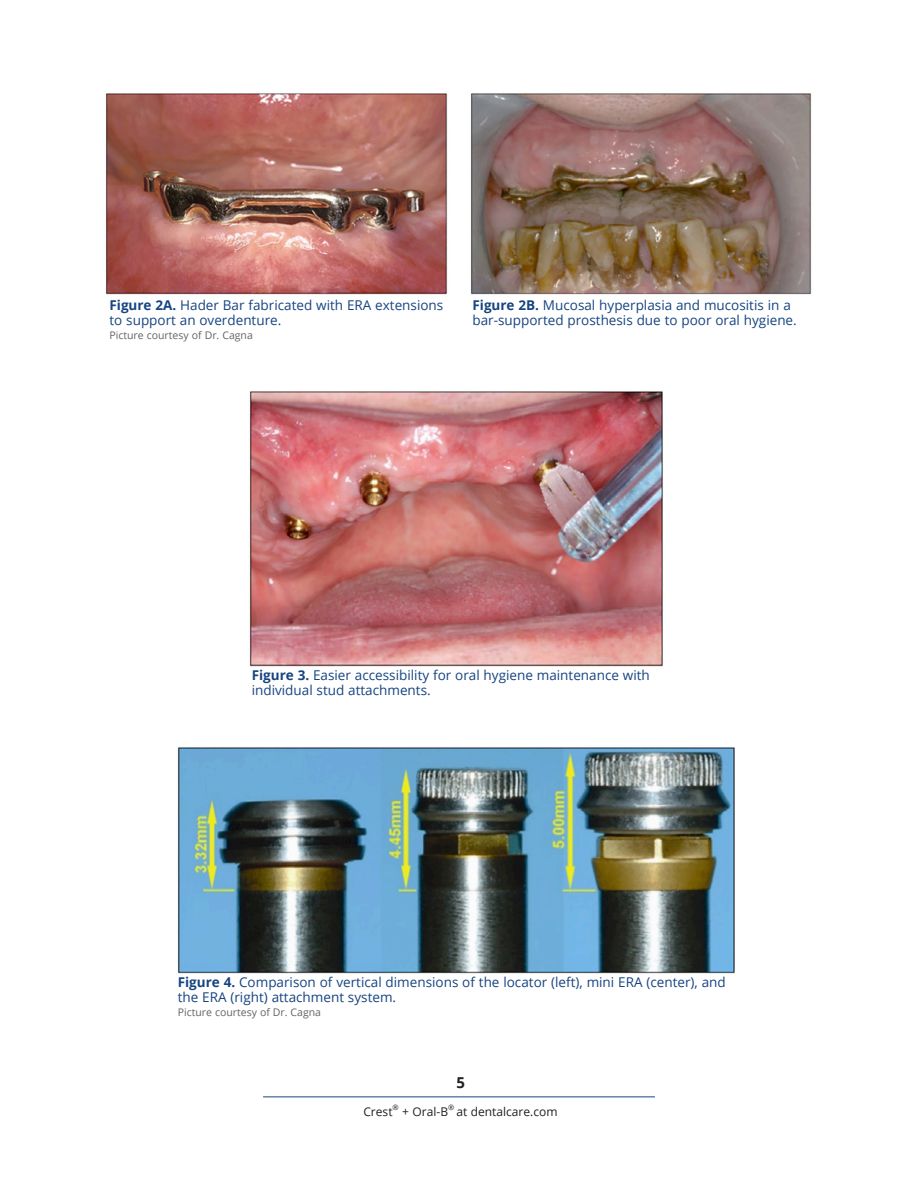
<style>
.page{position:relative;width:918px;height:1188px;background:#fff}
.page>*{position:absolute;margin:0;border:0;box-sizing:border-box;transform-origin:0 0}
.t1{font:700 15px "Open Sans";color:#231f20}
.Figure{font:13.5px/15px "Open Sans";color:#164481}
.t2{font:12px "Open Sans";color:#231f20}
.Figure-2{font:10.5px "Open Sans";color:#636366}
.t3{font:7.5px "Open Sans";color:#231f20}
.s1{font-weight:700}
</style>
<div class="page">
<hr style="left:263px;top:1096px;width:392px;height:1px;background:#164481">
<img style="left:105px;top:93px;width:343px;height:202px">
<img style="left:470px;top:93px;width:342px;height:202px">
<img style="left:249px;top:391px;width:414px;height:276px">
<img style="left:177px;top:747px;width:558px;height:227px">
<p class="Figure" style="left:109px;top:297px;width:335px"><span class="s1">Figure 2A.</span> Hader Bar fabricated with ERA extensions to support an overdenture.</p>
<p class="Figure-2" style="left:109px;top:328px;width:145px">Picture courtesy of Dr. Cagna</p>
<p class="Figure" style="left:472px;top:297px;width:326px"><span class="s1">Figure 2B.</span> Mucosal hyperplasia and mucositis in a bar-supported prosthesis due to poor oral hygiene.</p>
<p class="Figure" style="left:252px;top:667px;width:400px"><span class="s1">Figure 3.</span> Easier accessibility for oral hygiene maintenance with individual stud attachments.</p>
<p class="Figure" style="left:178px;top:975px;width:550px"><span class="s1">Figure 4.</span> Comparison of vertical dimensions of the locator (left), mini ERA (center), and the ERA (right) attachment system.</p>
<p class="Figure-2" style="left:178px;top:1005px;width:145px">Picture courtesy of Dr. Cagna</p>
<p class="t1" style="left:456px;top:1072px;width:10px">5</p>
<p class="t2" style="left:363px;top:1103px;width:31px">Crest</p>
<p class="t3" style="left:393px;top:1102px;width:8px">®</p>
<p class="t2" style="left:402px;top:1103px;width:47px">+ Oral-B</p>
<p class="t3" style="left:448px;top:1102px;width:8px">®</p>
<p class="t2" style="left:457px;top:1103px;width:103px">at dentalcare.com</p>
</div>
